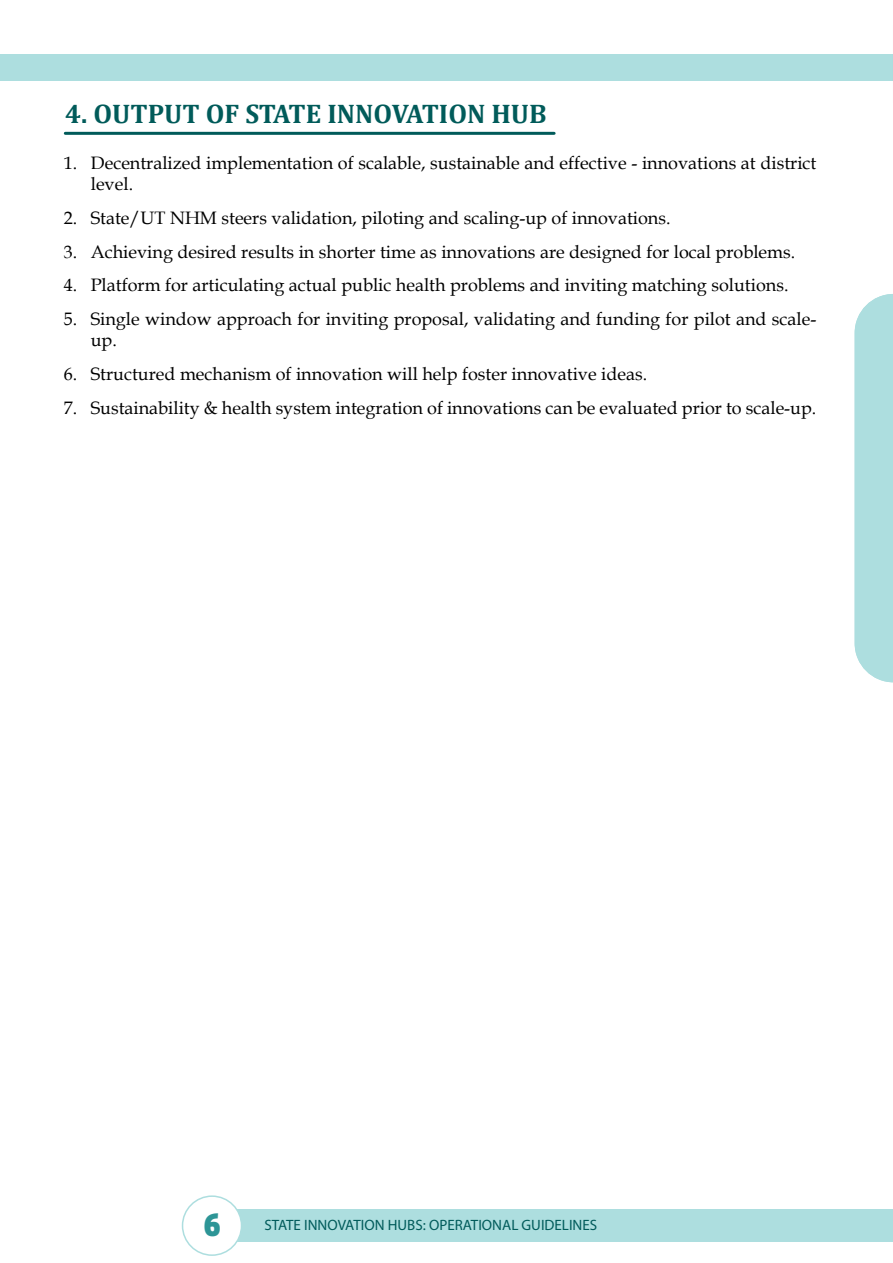
<style>
.page{position:relative;width:893px;height:1263px;background:#fff}
.page>*{position:absolute;margin:0;border:0;box-sizing:border-box;transform-origin:0 0}
.t1{font:36px "Passion One";color:#2d9596}
.t2{font:700 27px "Cambria";color:#015b5a}
.t3{font:18px/21.6px "Book Antiqua";color:#000}
.t4{font:15px "Myriad Pro";color:#015b5b}
</style>
<div class="page">
<div style="left:0;top:54px;width:893px;height:26px;background:#addedf"></div>
<div style="left:855px;top:294px;width:38px;height:388px;background:#addedf"></div>
<div style="left:216px;top:1209px;width:677px;height:33px;background:#addedf"></div>
<div style="left:183px;top:1196px;width:58px;height:59px;background:#fff;border-radius:50%"></div>
<div style="left:182px;top:1195px;width:60px;height:61px;border:2px solid #addedf;border-radius:50%"></div>
<hr style="left:65px;top:132px;width:489px;height:3px;background:#015b5a">
<h2 class="t2" style="left:65px;top:95px;width:483px">4. OUTPUT OF STATE INNOVATION HUB</h2>
<p class="t3" style="left:91px;top:151px;width:727px;text-indent:-27px">1. Decentralized implementation of scalable, sustainable and effective - innovations at district level.</p>
<p class="t3" style="left:64px;top:207px;width:608px">2. State/UT NHM steers validation, piloting and scaling-up of innovations.</p>
<p class="t3" style="left:64px;top:240px;width:733px">3. Achieving desired results in shorter time as innovations are designed for local problems.</p>
<p class="t3" style="left:64px;top:274px;width:726px">4. Platform for articulating actual public health problems and inviting matching solutions.</p>
<p class="t3" style="left:91px;top:308px;width:727px;text-indent:-27px">5. Single window approach for inviting proposal, validating and funding for pilot and scale&shy;up.</p>
<p class="t3" style="left:64px;top:363px;width:585px">6. Structured mechanism of innovation will help foster innovative ideas.</p>
<p class="t3" style="left:64px;top:396px;width:754px">7. Sustainability &amp; health system integration of innovations can be evaluated prior to scale-up.</p>
<h1 class="t1" style="left:204px;top:1206px;width:18px">6</h1>
<p class="t4" style="left:264px;top:1215px;width:334px">STATE INNOVATION HUBS: OPERATIONAL GUIDELINES</p>
</div>
